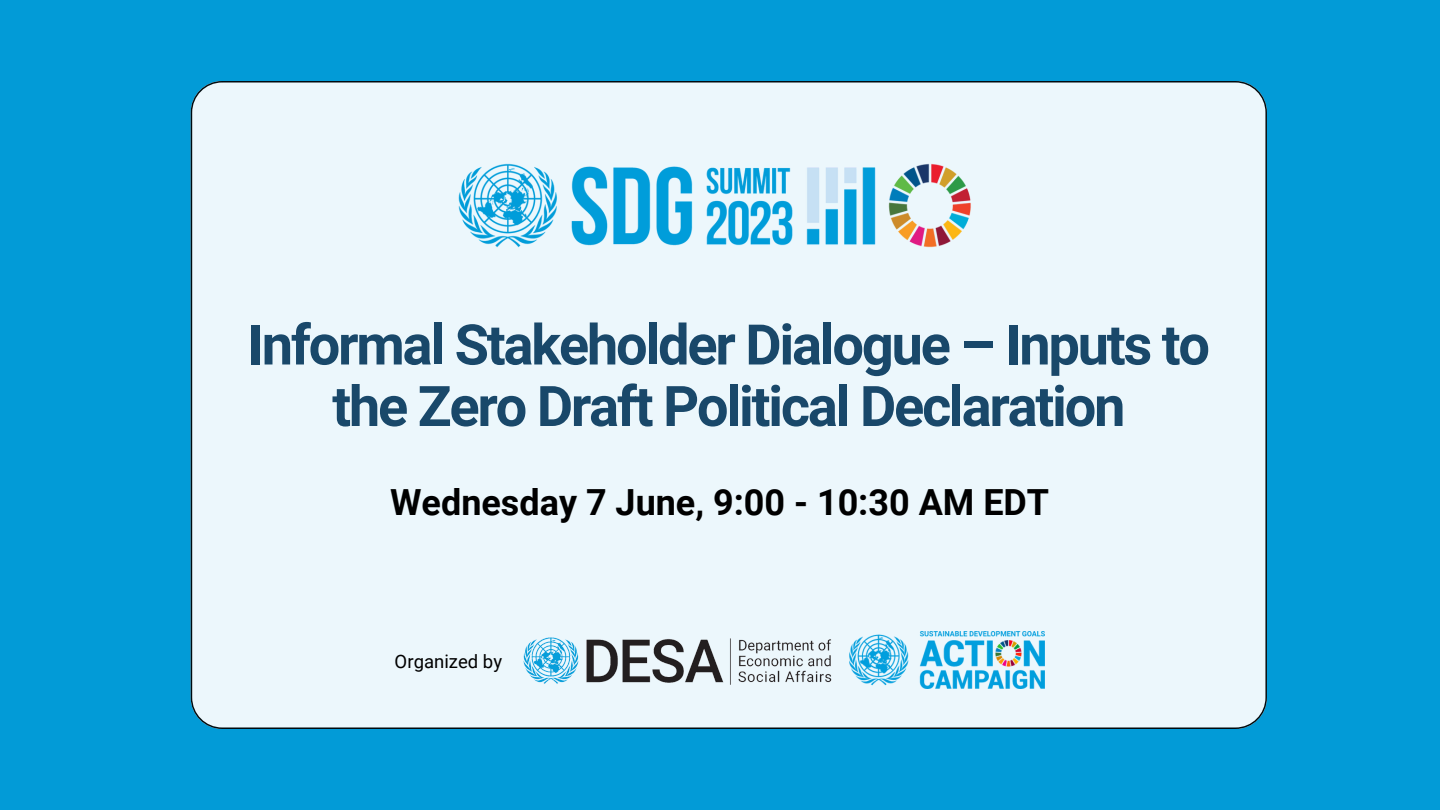
<style>
.page{position:relative;width:1440px;height:810px;background:#029bd7}
.page>*{position:absolute;margin:0;border:0;box-sizing:border-box;transform-origin:0 0}
.t1{font:700 56px/61.5px "Roboto";letter-spacing:-.04em;color:#19486a;text-align:center}
.t2{font:700 36px "Roboto";color:#000}
.t3{font:18.5px "Roboto";color:#000}
</style>
<div class="page">
<div style="left:191px;top:81px;width:1076px;height:648px;background:#ecf7fc"></div>
<img style="left:458px;top:158px;width:524px;height:94px">
<img style="left:519px;top:634px;width:317px;height:54px">
<img style="left:850px;top:631px;width:195px;height:57px">
<p class="t1" style="left:248px;top:315px;width:964px">Informal Stakeholder Dialogue – Inputs to the Zero Draft Political Declaration</p>
<p class="t2" style="left:390px;top:482px;width:661px">Wednesday 7 June, 9:00 - 10:30 AM EDT</p>
<p class="t3" style="left:395px;top:651px;width:109px">Organized by</p>
</div>
